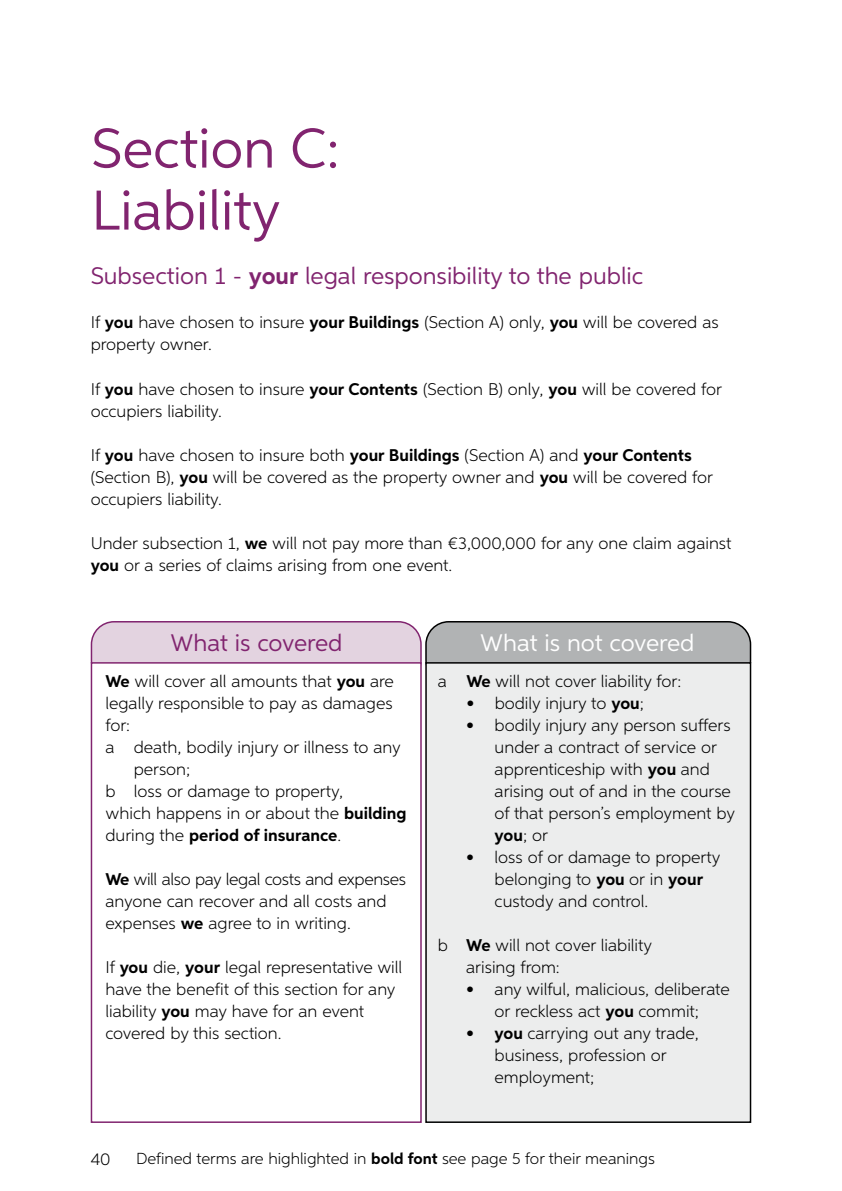
<style>
.page{position:relative;width:842px;height:1191px;background:#fff}
.page>*{position:absolute;margin:0;border:0;box-sizing:border-box;transform-origin:0 0}
.t1{font:56px/62px "Aspira";color:#81246f}
.t2{font:24px "Aspira";color:#81246f}
.t3{font:24px "Aspira";letter-spacing:-.005em;color:#fff}
.t4{font:300 17px/22px "Aspira";color:#000}
.t5{font:700 17px "Aspira";color:#000}
.t6{font:300 16px "Aspira";color:#000}
.s1{font-weight:700}
.s2{font-weight:300}
</style>
<div class="page">
<div style="left:426px;top:622px;width:324px;height:61px;background:#b1b3b4;border-radius:23px"></div>
<div style="left:425px;top:621px;width:326px;height:62px;border:2px solid #000;border-radius:23px"></div>
<div style="left:426px;top:663px;width:324px;height:459px;background:#eceded"></div>
<div style="left:425px;top:662px;width:326px;height:461px;border:2px solid #000"></div>
<div style="left:91px;top:622px;width:330px;height:61px;background:#e3d3e0;border-radius:23px"></div>
<div style="left:91px;top:621px;width:331px;height:63px;border:2px solid #81246f;border-radius:23px"></div>
<div style="left:91px;top:662px;width:331px;height:461px;background:#fff;border:2px solid #81246f"></div>
<h1 class="t1" style="left:91px;top:116px;width:250px">Section C:<br>Liability</h1>
<h2 class="t2" style="left:91px;top:262px;width:554px">Subsection 1 - <span class="s1">your</span> legal responsibility to the public</h2>
<p class="t4" style="left:91px;top:311px;width:630px">If <span class="s1">you</span> have chosen to insure <span class="s1">your Buildings</span> (Section A) only, <span class="s1">you</span> will be covered as property owner.</p>
<p class="t4" style="left:91px;top:377px;width:633px">If <span class="s1">you</span> have chosen to insure <span class="s1">your Contents</span> (Section B) only, <span class="s1">you</span> will be covered for occupiers liability.</p>
<p class="t4" style="left:91px;top:443px;width:624px">If <span class="s1">you</span> have chosen to insure both <span class="s1">your Buildings</span> (Section A) and <span class="s1">your Contents </span>(Section B), <span class="s1">you</span> will be covered as the property owner and <span class="s1">you</span> will be covered for occupiers liability.</p>
<p class="t4" style="left:91px;top:531px;width:642px">Under subsection 1, <span class="s1">we</span> will not pay more than €3,000,000 for any one claim against <span class="s1">you</span> or a series of claims arising from one event.</p>
<h2 class="t2" style="left:171px;top:628px;width:173px">What is covered</h2>
<p class="t4" style="left:105px;top:669px;width:290px"><span class="s1">We</span> will cover all amounts that <span class="s1">you</span> are</p>
<p class="t4" style="left:105px;top:691px;width:289px">legally responsible to pay as damages</p>
<p class="t4" style="left:105px;top:713px;width:26px">for:</p>
<p class="t4" style="left:105px;top:735px;width:297px">a death, bodily injury or illness to any</p>
<p class="t4" style="left:134px;top:757px;width:58px">person;</p>
<p class="t4" style="left:105px;top:779px;width:239px">b loss or damage to property,</p>
<p class="t4" style="left:105px;top:801px;width:303px">which happens in or about the <span class="s1">building</span></p>
<p class="t5" style="left:105px;top:824px;width:237px"><span class="s2">during the</span> period of insurance<span class="s2">.</span></p>
<p class="t4" style="left:105px;top:867px;width:302px"><span class="s1">We</span> will also pay legal costs and expenses anyone can recover and all costs and expenses <span class="s1">we</span> agree to in writing.</p>
<p class="t4" style="left:105px;top:955px;width:298px">If <span class="s1">you</span> die, <span class="s1">your</span> legal representative will have the benefit of this section for any liability <span class="s1">you</span> may have for an event covered by this section.</p>
<h2 class="t3" style="left:480px;top:628px;width:216px">What is not covered</h2>
<p class="t4" style="left:438px;top:669px;width:245px">a <span class="s1">We</span> will not cover liability for:</p>
<p class="t4" style="left:466px;top:691px;width:179px">• bodily injury to <span class="s1">you</span>;</p>
<p class="t4" style="left:495px;top:713px;width:242px;text-indent:-28px">• bodily injury any person suffers under a contract of service or apprenticeship with <span class="s1">you</span> and arising out of and in the course of that person’s employment by <span class="s1">you</span>; or</p>
<p class="t4" style="left:495px;top:845px;width:227px;text-indent:-28px">• loss of or damage to property belonging to <span class="s1">you</span> or in <span class="s1">your </span>custody and control.</p>
<p class="t4" style="left:466px;top:933px;width:187px;text-indent:-28px">b <span class="s1">We</span> will not cover liability arising from:</p>
<p class="t4" style="left:466px;top:977px;width:265px;text-align:center">• any wilful, malicious, deliberate or reckless act <span class="s1">you</span> commit;</p>
<p class="t4" style="left:495px;top:1021px;width:206px;text-indent:-28px">• <span class="s1">you</span> carrying out any trade, business, profession or employment;</p>
<p class="t4" style="left:91px;top:1147px;width:21px">40</p>
<p class="t6" style="left:136px;top:1148px;width:520px">Defined terms are highlighted in <span class="s1">bold font</span> see page 5 for their meanings</p>
</div>
